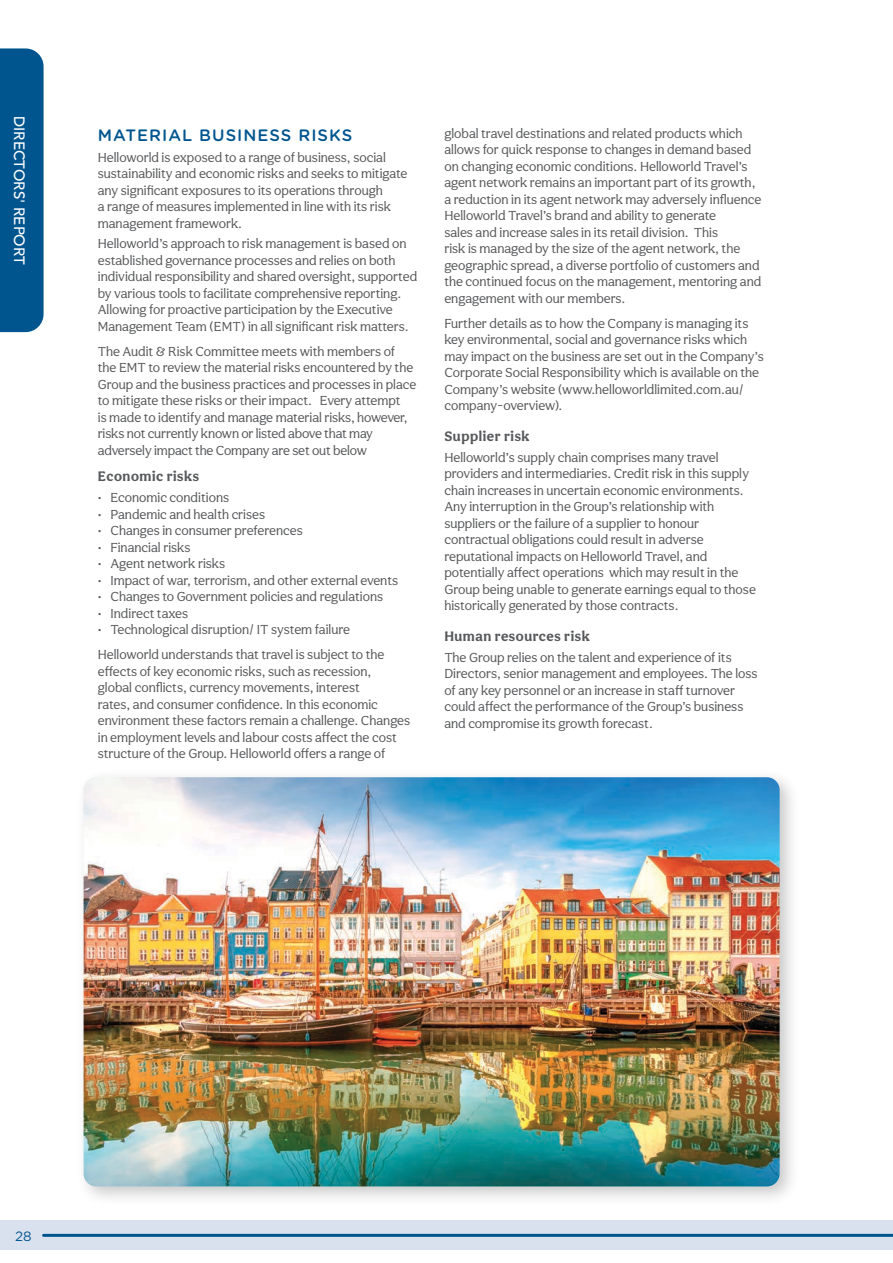
<style>
.page{position:relative;width:893px;height:1263px;background:#fff}
.page>*{position:absolute;margin:0;border:0;box-sizing:border-box;transform-origin:0 0}
.Subhead_Medium_Blue{font:500 16.5px "Gotham Rounded";letter-spacing:.06em;color:#00558f}
.t1{font:500 15px "Avenir";color:#fff}
.Subhead_Small{font:700 14.25px "Aesthet Nova";letter-spacing:.04em;color:#58595b}
.Main_Body{font:13.5px/16.5px "Aesthet Nova";color:#58595b}
.t2{font:13.5px "Gotham Rounded";color:#00558f}
</style>
<div class="page">
<div style="left:0;top:1220px;width:893px;height:30px;background:#dae1ee"></div>
<hr style="left:44px;top:1234px;width:849px;height:3px;background:#00558f">
<div style="left:0;top:48px;width:44px;height:284px;background:#00558f"></div>
<div style="left:75px;top:769px;width:725px;height:437px;background:#231f20;opacity:.24"></div>
<img style="left:84px;top:777px;width:696px;height:409px">
<p class="t1" style="left:32px;top:116px;width:150px;rotate:90deg">directors' report</p>
<p class="Subhead_Medium_Blue" style="left:98px;top:123px;width:256px">MATERIAL BUSINESS RISKS</p>
<p class="Main_Body" style="left:98px;top:149px;width:311px">Helloworld is exposed to a range of business, social sustainability and economic risks and seeks to mitigate any significant exposures to its operations through<br>a range of measures implemented in line with its risk management framework.</p>
<p class="Main_Body" style="left:98px;top:235px;width:321px">Helloworld’s approach to risk management is based on established governance processes and relies on both individual responsibility and shared oversight, supported by various tools to facilitate comprehensive reporting.<br>Allowing for proactive participation by the Executive Management Team (EMT) in all significant risk matters.</p>
<p class="Main_Body" style="left:98px;top:343px;width:320px">The Audit &amp; Risk Committee meets with members of the EMT to review the material risks encountered by the Group and the business practices and processes in place to mitigate these risks or their impact. Every attempt<br>is made to identify and manage material risks, however, risks not currently known or listed above that may adversely impact the Company are set out below</p>
<p class="Subhead_Small" style="left:98px;top:468px;width:103px">Economic risks</p>
<p class="Main_Body" style="left:98px;top:489px;width:133px">• Economic conditions</p>
<p class="Main_Body" style="left:98px;top:506px;width:169px">• Pandemic and health crises</p>
<p class="Main_Body" style="left:98px;top:522px;width:206px">• Changes in consumer preferences</p>
<p class="Main_Body" style="left:98px;top:539px;width:94px">• Financial risks</p>
<p class="Main_Body" style="left:98px;top:555px;width:129px">• Agent network risks</p>
<p class="Main_Body" style="left:98px;top:572px;width:302px">• Impact of war, terrorism, and other external events</p>
<p class="Main_Body" style="left:98px;top:588px;width:287px">• Changes to Government policies and regulations</p>
<p class="Main_Body" style="left:98px;top:605px;width:92px">• Indirect taxes</p>
<p class="Main_Body" style="left:98px;top:621px;width:254px">• Technological disruption/ IT system failure</p>
<p class="Main_Body" style="left:98px;top:646px;width:314px">Helloworld understands that travel is subject to the effects of key economic risks, such as recession,<br>global conflicts, currency movements, interest<br>rates, and consumer confidence. In this economic environment these factors remain a challenge. Changes in employment levels and labour costs affect the cost structure of the Group. Helloworld offers a range of</p>
<p class="Main_Body" style="left:444px;top:125px;width:318px">global travel destinations and related products which allows for quick response to changes in demand based on changing economic conditions. Helloworld Travel’s agent network remains an important part of its growth, a reduction in its agent network may adversely influence Helloworld Travel’s brand and ability to generate<br>sales and increase sales in its retail division. This<br>risk is managed by the size of the agent network, the geographic spread, a diverse portfolio of customers and the continued focus on the management, mentoring and engagement with our members.</p>
<p class="Main_Body" style="left:444px;top:315px;width:321px">Further details as to how the Company is managing its key environmental, social and governance risks which may impact on the business are set out in the Company’s Corporate Social Responsibility which is available on the Company’s website (www.helloworldlimited.com.au/ company-overview).</p>
<p class="Subhead_Small" style="left:444px;top:428px;width:87px">Supplier risk</p>
<p class="Main_Body" style="left:444px;top:449px;width:313px">Helloworld’s supply chain comprises many travel providers and intermediaries. Credit risk in this supply chain increases in uncertain economic environments.<br>Any interruption in the Group’s relationship with suppliers or the failure of a supplier to honour contractual obligations could result in adverse reputational impacts on Helloworld Travel, and potentially affect operations which may result in the Group being unable to generate earnings equal to those historically generated by those contracts.</p>
<p class="Subhead_Small" style="left:444px;top:628px;width:147px">Human resources risk</p>
<p class="Main_Body" style="left:444px;top:649px;width:315px">The Group relies on the talent and experience of its Directors, senior management and employees. The loss of any key personnel or an increase in staff turnover could affect the performance of the Group’s business and compromise its growth forecast.</p>
<p class="t2" style="left:15px;top:1227px;width:18px">28</p>
</div>
